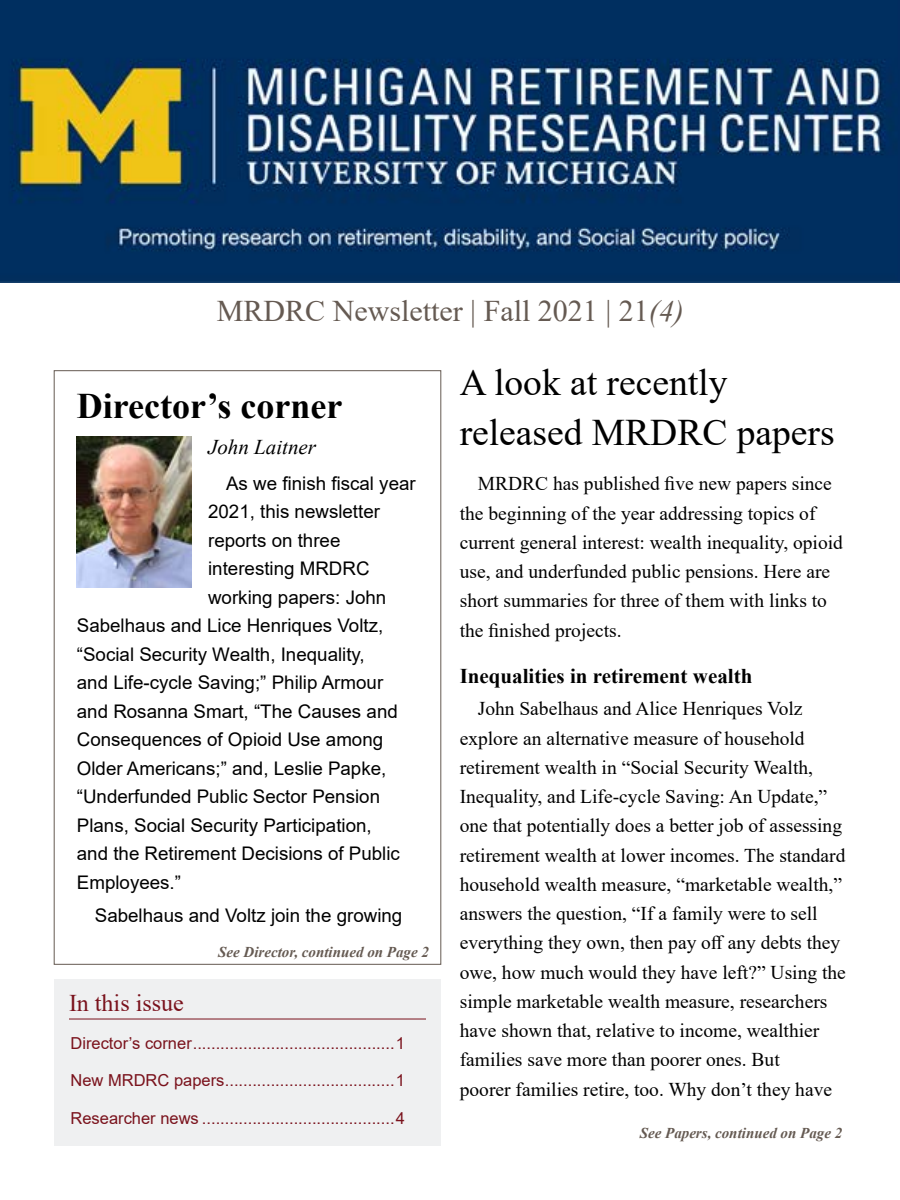
<style>
.page{position:relative;width:900px;height:1200px;background:#fff}
.page>*{position:absolute;margin:0;border:0;box-sizing:border-box;transform-origin:0 0}
.NewsH2{font:37.5px/49.5px "Times New Roman";color:#000}
.t1{font:700 36px "Times New Roman";color:#000}
.t2{font:30px "Times New Roman";color:#655a52}
.t3{font:24px "Times New Roman";color:#7a121c}
.NewsSubhead3Serif{font:700 21px "Times New Roman";color:#000}
.t4{font:italic 21px "Times New Roman";color:#000}
.NewsBodySerif{font:19.5px/29.2px "Times New Roman";color:#000}
.t5{font:18.75px "Arial";color:#000}
.t6{font:16.5px "Arial";color:#7a121c}
.t7{font:italic 700 15px "Times New Roman";color:#655a52}
.s1{font-style:italic}
</style>
<div class="page">
<img style="left:0;top:0;width:900px;height:283px">
<img style="left:77px;top:436px;width:115px;height:152px">
<div style="left:54px;top:980px;width:387px;height:166px;background:#eff0f1"></div>
<hr style="left:69px;top:1019px;width:357px;height:1px;background:#7a121c">
<h3 class="t2" style="left:217px;top:289px;width:468px">MRDRC Newsletter | Fall 2021 | 21<span class="s1">(4)</span></h3>
<h1 class="t1" style="left:77px;top:380px;width:267px">Director’s corner</h1>
<h2 class="t4" style="left:208px;top:432px;width:109px">John Laitner</h2>
<p class="t5" style="left:226px;top:470px;width:191px">As we finish fiscal year</p>
<p class="t5" style="left:208px;top:499px;width:173px">2021, this newsletter</p>
<p class="t5" style="left:208px;top:527px;width:134px">reports on three</p>
<p class="t5" style="left:208px;top:556px;width:163px">interesting MRDRC</p>
<p class="t5" style="left:208px;top:584px;width:180px">working papers: John</p>
<p class="t5" style="left:77px;top:613px;width:308px">Sabelhaus and Lice Henriques Voltz,</p>
<p class="t5" style="left:77px;top:641px;width:289px">“Social Security Wealth, Inequality,</p>
<p class="t5" style="left:77px;top:670px;width:308px">and Life-cycle Saving;” Philip Armour</p>
<p class="t5" style="left:77px;top:698px;width:322px">and Rosanna Smart, “The Causes and</p>
<p class="t5" style="left:77px;top:727px;width:308px">Consequences of Opioid Use among</p>
<p class="t5" style="left:77px;top:755px;width:311px">Older Americans;” and, Leslie Papke,</p>
<p class="t5" style="left:77px;top:784px;width:305px">“Underfunded Public Sector Pension</p>
<p class="t5" style="left:77px;top:812px;width:296px">Plans, Social Security Participation,</p>
<p class="t5" style="left:77px;top:841px;width:325px">and the Retirement Decisions of Public</p>
<p class="t5" style="left:77px;top:869px;width:106px">Employees.”</p>
<p class="t5" style="left:95px;top:902px;width:309px">Sabelhaus and Voltz join the growing</p>
<p class="t7" style="left:218px;top:942px;width:212px">See Director, continued on Page 2</p>
<p class="t3" style="left:69px;top:986px;width:116px">In this issue</p>
<p class="t6" style="left:70px;top:1031px;width:336px">Director’s corner............................................1</p>
<p class="t6" style="left:70px;top:1069px;width:336px">New MRDRC papers.....................................1</p>
<p class="t6" style="left:71px;top:1106px;width:336px">Researcher news ..........................................4</p>
<h2 class="NewsH2" style="left:460px;top:357px;width:376px">A look at recently released MRDRC papers</h2>
<p class="NewsBodySerif" style="left:460px;top:468px;width:385px;text-indent:18px">MRDRC has published five new papers since the beginning of the year addressing topics of current general interest: wealth inequality, opioid use, and underfunded public pensions. Here are short summaries for three of them with links to the finished projects.</p>
<h3 class="NewsSubhead3Serif" style="left:460px;top:661px;width:294px">Inequalities in retirement wealth</h3>
<p class="NewsBodySerif" style="left:460px;top:693px;width:388px;text-indent:18px">John Sabelhaus and Alice Henriques Volz explore an alternative measure of household retirement wealth in “Social Security Wealth, Inequality, and Life-cycle Saving: An Update,” one that potentially does a better job of assessing retirement wealth at lower incomes. The standard household wealth measure, “marketable wealth,” answers the question, “If a family were to sell everything they own, then pay off any debts they owe, how much would they have left?” Using the simple marketable wealth measure, researchers have shown that, relative to income, wealthier families save more than poorer ones. But<br>poorer families retire, too. Why don’t they have</p>
<p class="t7" style="left:640px;top:1123px;width:204px">See Papers, continued on Page 2</p>
</div>
